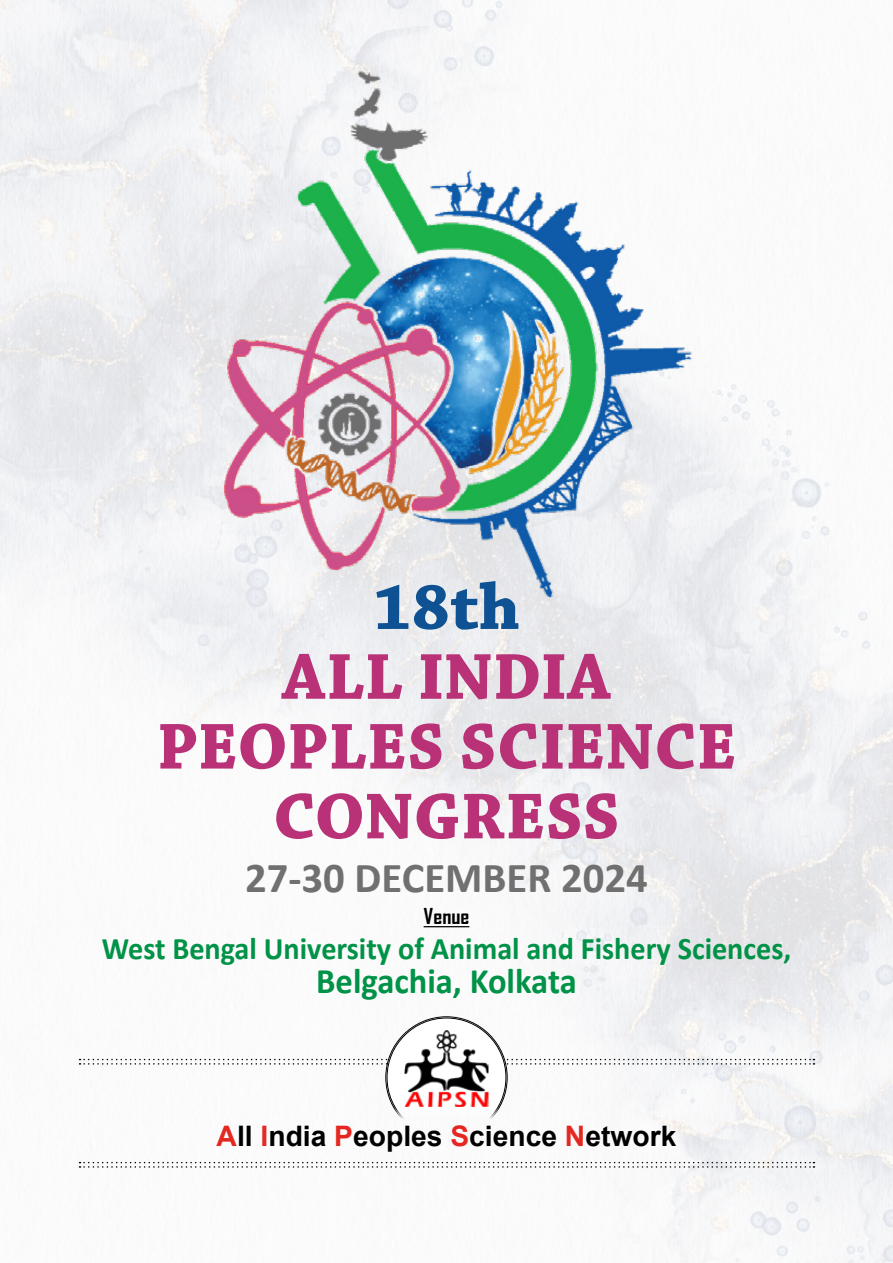
<style>
.page{position:relative;width:893px;height:1263px;background:#fff}
.page>*{position:absolute;margin:0;border:0;box-sizing:border-box;transform-origin:0 0}
.t1{font:700 68.4px/69.8px "Chaparral Pro";color:#b93277;text-align:center}
.t2{font:700 68.4px "Chaparral Pro";color:#0e5293}
.t3{font:700 42.75px "Calibri";color:#717070}
.t4{font:700 36px "Calibri";color:#009247;scale:.96 1}
.t5{font:700 31.5px "Calibri";color:#009247;scale:.96 1}
.t6{font:700 28.2px "Arial";color:#000}
.t7{font:700 21px "Agency FB";color:#000;scale:1.06 1}
.s1{color:#e52721}
.s2{color:#e52a21}
</style>
<div class="page">
<img style="left:0;top:0;width:893px;height:1263px">
<hr style="left:424px;top:926px;width:45px;height:1px;background:#000">
<img style="left:85px;top:41px;width:723px;height:567px">
<svg style="left:80px;top:1059px;width:734px;height:5px"></svg>
<svg style="left:80px;top:1162px;width:734px;height:6px"></svg>
<div style="left:386px;top:1017px;width:121px;height:120px;background:#fff;border-radius:50%"></div>
<img style="left:404px;top:1030px;width:84px;height:77px">
<h1 class="t2" style="left:373px;top:567px;width:148px">18th</h1>
<h1 class="t1" style="left:157px;top:645px;width:581px">ALL INDIA<br>PEOPLES SCIENCE<br>CONGRESS</h1>
<h2 class="t3" style="left:245px;top:847px;width:404px">27-30 DECEMBER 2024</h2>
<p class="t7" style="left:424px;top:903px;width:45px">Venue</p>
<p class="t5" style="left:102px;top:926px;width:720px">West Bengal University of Animal and Fishery Sciences,</p>
<p class="t4" style="left:316px;top:956px;width:273px">Belgachia, Kolkata</p>
<p class="t6" style="left:217px;top:1116px;width:461px"><span class="s1">A</span>ll <span class="s2">I</span>ndia <span class="s1">P</span>eoples <span class="s1">S</span>cience <span class="s1">N</span>etwork</p>
</div>
